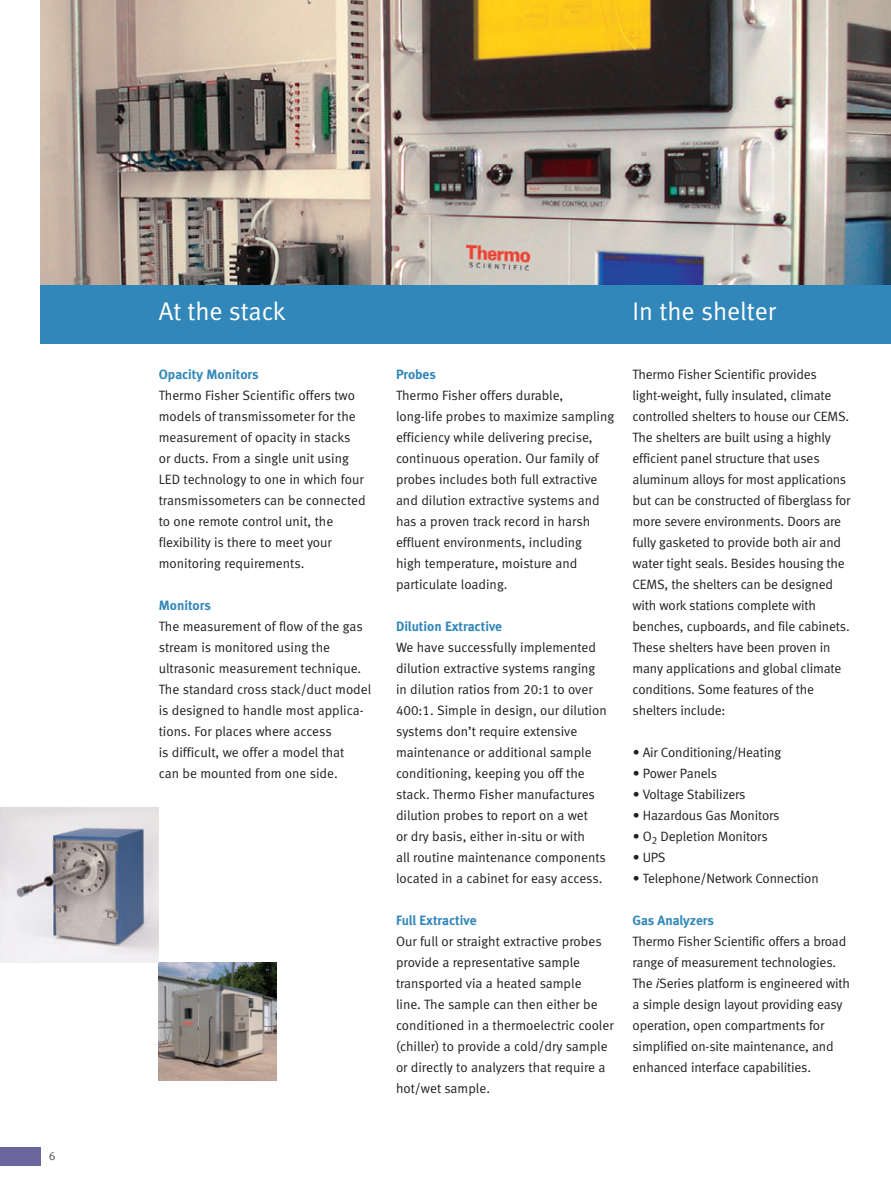
<style>
.page{position:relative;width:891px;height:1188px;background:#fff}
.page>*{position:absolute;margin:0;border:0;box-sizing:border-box;transform-origin:0 0}
.t1{font:25.5px "Meta Normal LF";color:#fff}
.t2{font:13.5px/21px "Meta Normal LF";color:#231f20}
.t3{font:13.5px "Meta Bold LF";color:#3287ba}
.t4{font:12px "Meta Normal LF";color:#57585a}
.s1{font-style:italic}
</style>
<div class="page">
<div style="left:40px;top:285px;width:851px;height:58px;background:#3287ba"></div>
<img style="left:159px;top:963px;width:118px;height:118px">
<img style="left:0;top:808px;width:159px;height:155px">
<div style="left:0;top:1148px;width:40px;height:18px;background:#6b669e"></div>
<img style="left:40px;top:0;width:851px;height:285px">
<p class="t4" style="left:49px;top:1151px;width:8px">6</p>
<h1 class="t1" style="left:159px;top:302px;width:128px">At the stack</h1>
<p class="t3" style="left:159px;top:369px;width:101px">Opacity Monitors</p>
<p class="t2" style="left:159px;top:386px;width:208px">Thermo Fisher Scientific offers two models of transmissometer for the measurement of opacity in stacks<br>or ducts. From a single unit using LED technology to one in which four transmissometers can be connected to one remote control unit, the flexibility is there to meet your monitoring requirements.</p>
<p class="t3" style="left:159px;top:600px;width:54px">Monitors</p>
<p class="t2" style="left:159px;top:617px;width:214px">The measurement of flow of the gas stream is monitored using the ultrasonic measurement technique.<br>The standard cross stack/duct model is designed to handle most applica&shy;tions. For places where access<br>is difficult, we offer a model that<br>can be mounted from one side.</p>
<h1 class="t1" style="left:633px;top:302px;width:145px">In the shelter</h1>
<p class="t3" style="left:396px;top:369px;width:41px">Probes</p>
<p class="t2" style="left:396px;top:386px;width:220px">Thermo Fisher offers durable,<br>long-life probes to maximize sampling efficiency while delivering precise, continuous operation. Our family of probes includes both full extractive and dilution extractive systems and has a proven track record in harsh effluent environments, including<br>high temperature, moisture and particulate loading.</p>
<p class="t3" style="left:396px;top:621px;width:108px">Dilution Extractive</p>
<p class="t2" style="left:396px;top:638px;width:212px">We have successfully implemented dilution extractive systems ranging in dilution ratios from 20:1 to over 400:1. Simple in design, our dilution systems don’t require extensive maintenance or additional sample conditioning, keeping you off the stack. Thermo Fisher manufactures dilution probes to report on a wet<br>or dry basis, either in-situ or with<br>all routine maintenance components located in a cabinet for easy access.</p>
<p class="t3" style="left:396px;top:915px;width:82px">Full Extractive</p>
<p class="t2" style="left:396px;top:932px;width:219px">Our full or straight extractive probes provide a representative sample transported via a heated sample<br>line. The sample can then either be conditioned in a thermoelectric cooler (chiller) to provide a cold/dry sample or directly to analyzers that require a hot/wet sample.</p>
<p class="t2" style="left:633px;top:365px;width:219px">Thermo Fisher Scientific provides light-weight, fully insulated, climate controlled shelters to house our CEMS.<br>The shelters are built using a highly efficient panel structure that uses aluminum alloys for most applications but can be constructed of fiberglass for more severe environments. Doors are fully gasketed to provide both air and water tight seals. Besides housing the CEMS, the shelters can be designed with work stations complete with benches, cupboards, and file cabinets.<br>These shelters have been proven in many applications and global climate conditions. Some features of the shelters include:</p>
<p class="t2" style="left:633px;top:743px;width:150px">• Air Conditioning/Heating</p>
<p class="t2" style="left:633px;top:764px;width:86px">• Power Panels</p>
<p class="t2" style="left:633px;top:785px;width:114px">• Voltage Stabilizers</p>
<p class="t2" style="left:633px;top:806px;width:148px">• Hazardous Gas Monitors</p>
<p class="t2" style="left:633px;top:827px;width:136px">• O<sub>2</sub> Depletion Monitors</p>
<p class="t2" style="left:633px;top:848px;width:34px">• UPS</p>
<p class="t2" style="left:633px;top:869px;width:187px">• Telephone/Network Connection</p>
<p class="t3" style="left:633px;top:915px;width:83px">Gas Analyzers</p>
<p class="t2" style="left:633px;top:932px;width:219px">Thermo Fisher Scientific offers a broad range of measurement technologies.<br>The <span class="s1">i</span>Series platform is engineered with a simple design layout providing easy operation, open compartments for simplified on-site maintenance, and enhanced interface capabilities.</p>
</div>
